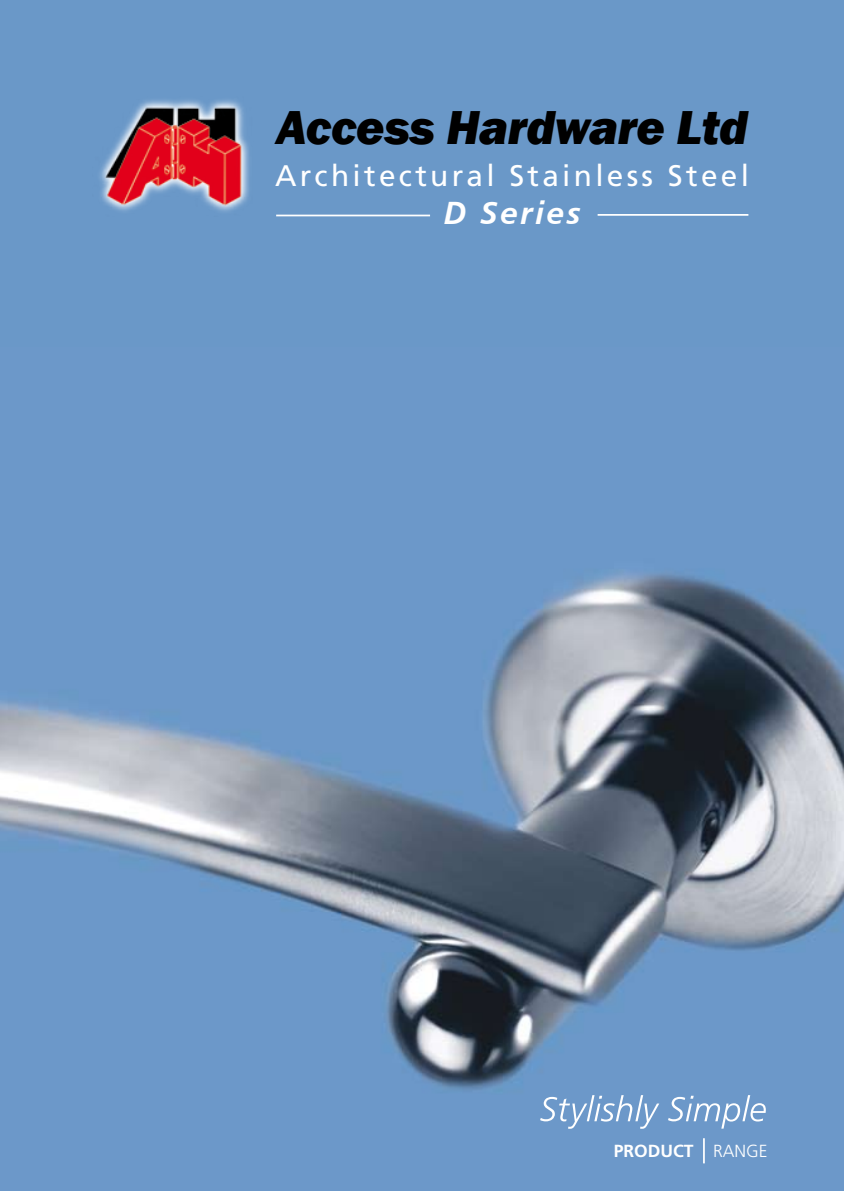
<style>
.page{position:relative;width:844px;height:1191px;background:#fff}
.page>*{position:absolute;margin:0;border:0;box-sizing:border-box;transform-origin:0 0}
.t1{font:italic 800 49px "Franklin Gothic";letter-spacing:-.01em;color:#000}
.t2{font:italic 700 31.5px "Frutiger 66";letter-spacing:.08em;color:#fff}
.t3{font:29.75px "Frutiger";letter-spacing:.11em;color:#fff}
.t4{font:700 17.5px "Frutiger";color:#fff}
.s1{font-weight:300}
</style>
<div class="page">
<div style="left:0;top:0;width:843px;height:1191px;background:#6a98c8"></div>
<img style="left:99px;top:100px;width:150px;height:112px">
<img style="left:0;top:570px;width:843px;height:594px">
<hr style="left:702px;top:1138px;width:2px;height:25px;background:#fff">
<hr style="left:276px;top:215px;width:154px;height:1px;background:#fff">
<hr style="left:597px;top:214px;width:151px;height:2px;background:#fff">
<svg style="left:540px;top:1095px;width:225px;height:33px"></svg>
<h1 class="t1" style="left:276px;top:95px;width:473px">Access Hardware Ltd</h1>
<p class="t3" style="left:275px;top:158px;width:475px">Architectural Stainless Steel</p>
<p class="t2" style="left:443px;top:194px;width:138px">D Series</p>
<p class="t4" style="left:613px;top:1140px;width:155px">PRODUCT <span class="s1">RANGE</span></p>
</div>
